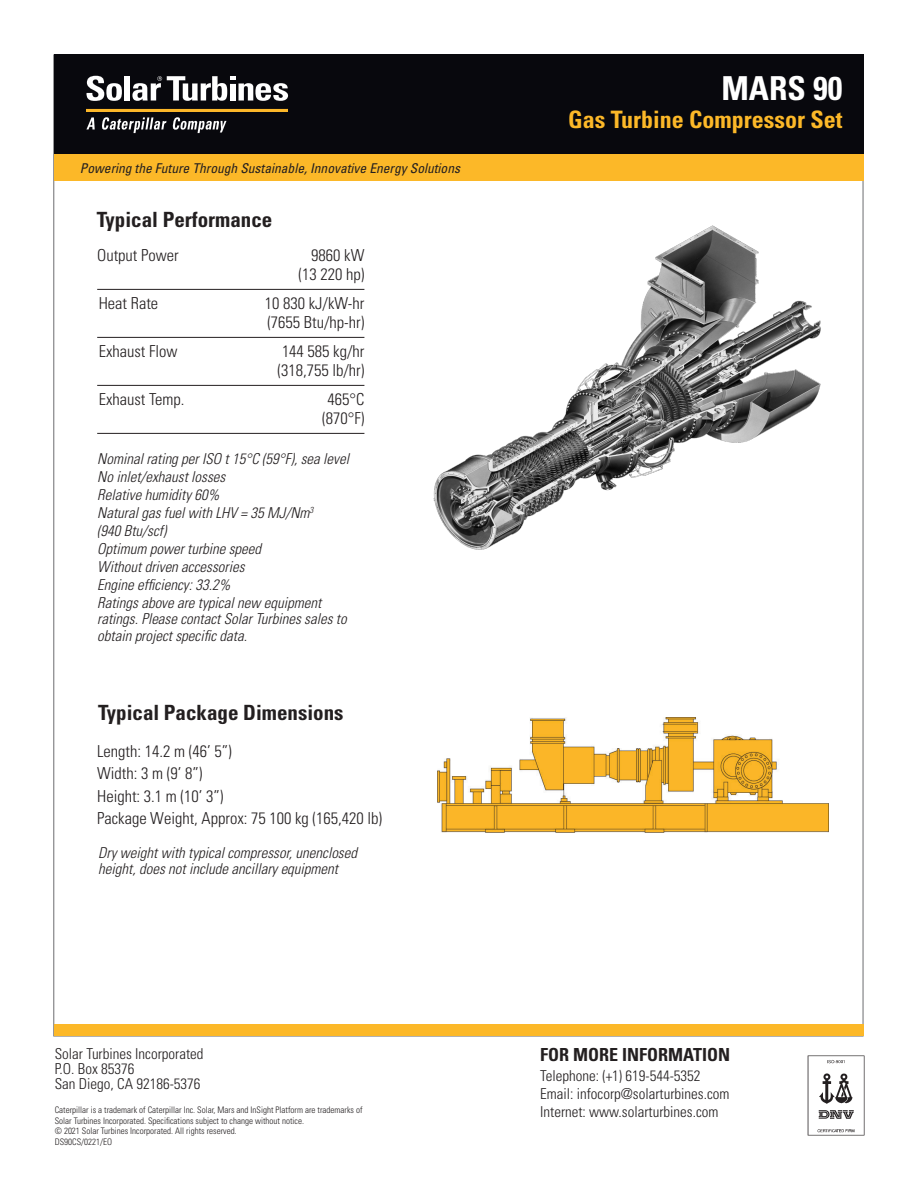
<style>
.page{position:relative;width:918px;height:1188px;background:#fff}
.page>*{position:absolute;margin:0;border:0;box-sizing:border-box;transform-origin:0 0}
.t1{font:700 condensed 33px "Univers LT Std";color:#fff}
.t2{font:700 condensed 24px "Univers LT Std";color:#fcb828}
.t3{font:700 condensed 21px "Univers LT Std";color:#231f20}
.t4{font:700 condensed 18px "Univers LT Std";color:#231f20}
.t5{font:300 condensed 16.5px/19.5px "Univers LT Std";color:#231f20}
.t6{font:italic 300 condensed 15px/18px "Univers LT Std";color:#231f20}
.t7{font:300 condensed 15px/15px "Univers LT Std";color:#231f20}
.t8{font:italic condensed 13.5px "Univers LT Std";color:#231f20}
.t9{font:300 condensed 9px/10.5px "Univers LT Std";color:#231f20}
</style>
<div class="page">
<div style="left:54px;top:54px;width:810px;height:101px;background:#08080d"></div>
<div style="left:54px;top:155px;width:810px;height:26px;background:#fcb828"></div>
<svg style="left:86px;top:117px;width:9px;height:12px"></svg>
<svg style="left:172px;top:117px;width:54px;height:16px"></svg>
<svg style="left:102px;top:117px;width:64px;height:16px"></svg>
<hr style="left:86px;top:109px;width:202px;height:2px;background:#fcb729">
<svg style="left:86px;top:76px;width:202px;height:25px"></svg>
<div style="left:54px;top:1024px;width:810px;height:12px;background:#fcb828"></div>
<img style="left:433px;top:225px;width:388px;height:325px">
<img style="left:808px;top:1055px;width:56px;height:80px">
<hr style="left:97px;top:289px;width:267px;height:1px;background:#231f20">
<hr style="left:97px;top:337px;width:267px;height:1px;background:#231f20">
<hr style="left:97px;top:385px;width:267px;height:1px;background:#231f20">
<hr style="left:97px;top:433px;width:267px;height:1px;background:#231f20">
<img style="left:437px;top:718px;width:391px;height:115px">
<p class="t8" style="left:80px;top:160px;width:382px">Powering the Future Through Sustainable, Innovative Energy Solutions</p>
<h3 class="t3" style="left:97px;top:206px;width:177px">Typical Performance</h3>
<p class="t5" style="left:97px;top:245px;width:83px">Output Power</p>
<p class="t5" style="left:299px;top:245px;width:67px;text-align:right">9860 kW (13 220 hp)</p>
<p class="t5" style="left:99px;top:293px;width:61px">Heat Rate</p>
<p class="t5" style="left:265px;top:293px;width:101px">10 830 kJ/kW-hr (7655 Btu/hp-hr)</p>
<p class="t5" style="left:99px;top:341px;width:80px">Exhaust Flow</p>
<p class="t5" style="left:277px;top:341px;width:89px">144 585 kg/hr (318,755 lb/hr)</p>
<p class="t5" style="left:99px;top:389px;width:87px">Exhaust Temp.</p>
<p class="t5" style="left:322px;top:389px;width:44px;text-align:center">465°C (870°F)</p>
<p class="t6" style="left:97px;top:450px;width:253px">Nominal rating per ISO t 15°C (59°F), sea level<br>No inlet/exhaust losses<br>Relative humidity 60%<br>Natural gas fuel with LHV = 35 MJ/Nm<sup>3<br></sup>(940 Btu/scf)<br>Optimum power turbine speed<br>Without driven accessories<br>Engine efficiency: 33.2%<br>Ratings above are typical new equipment</p>
<p class="t6" style="left:97px;top:611px;width:251px;line-height:16.5px">ratings. Please contact Solar Turbines sales to obtain project specific data.</p>
<h3 class="t3" style="left:98px;top:700px;width:247px">Typical Package Dimensions</h3>
<p class="t5" style="left:97px;top:740px;width:286px;line-height:22.5px">Length: 14.2 m (46’ 5”)<br>Width: 3 m (9’ 8”)<br>Height: 3.1 m (10’ 3”)<br>Package Weight, Approx: 75 100 kg (165,420 lb)</p>
<p class="t6" style="left:98px;top:844px;width:260px;line-height:16.5px">Dry weight with typical compressor, unenclosed height, does not include ancillary equipment</p>
<p class="t7" style="left:55px;top:1047px;width:150px">Solar Turbines Incorporated<br>P.O. Box 85376<br>San Diego, CA 92186-5376</p>
<p class="t9" style="left:55px;top:1105px;width:309px">Caterpillar is a trademark of Caterpillar Inc. Solar, Mars and InSight Platform are trademarks of Solar Turbines Incorporated. Specifications subject to change without notice.<br>© 2021 Solar Turbines Incorporated. All rights reserved.<br>DS90CS/0221/EO</p>
<h1 class="t1" style="left:721px;top:68px;width:122px">MARS 90</h1>
<h2 class="t2" style="left:568px;top:105px;width:276px">Gas Turbine Compressor Set</h2>
<p class="t4" style="left:540px;top:1044px;width:191px">FOR MORE INFORMATION</p>
<p class="t7" style="left:540px;top:1067px;width:191px;line-height:18px">Telephone: (+1) 619-544-5352<br>Email: infocorp@solarturbines.com<br>Internet: www.solarturbines.com</p>
</div>
